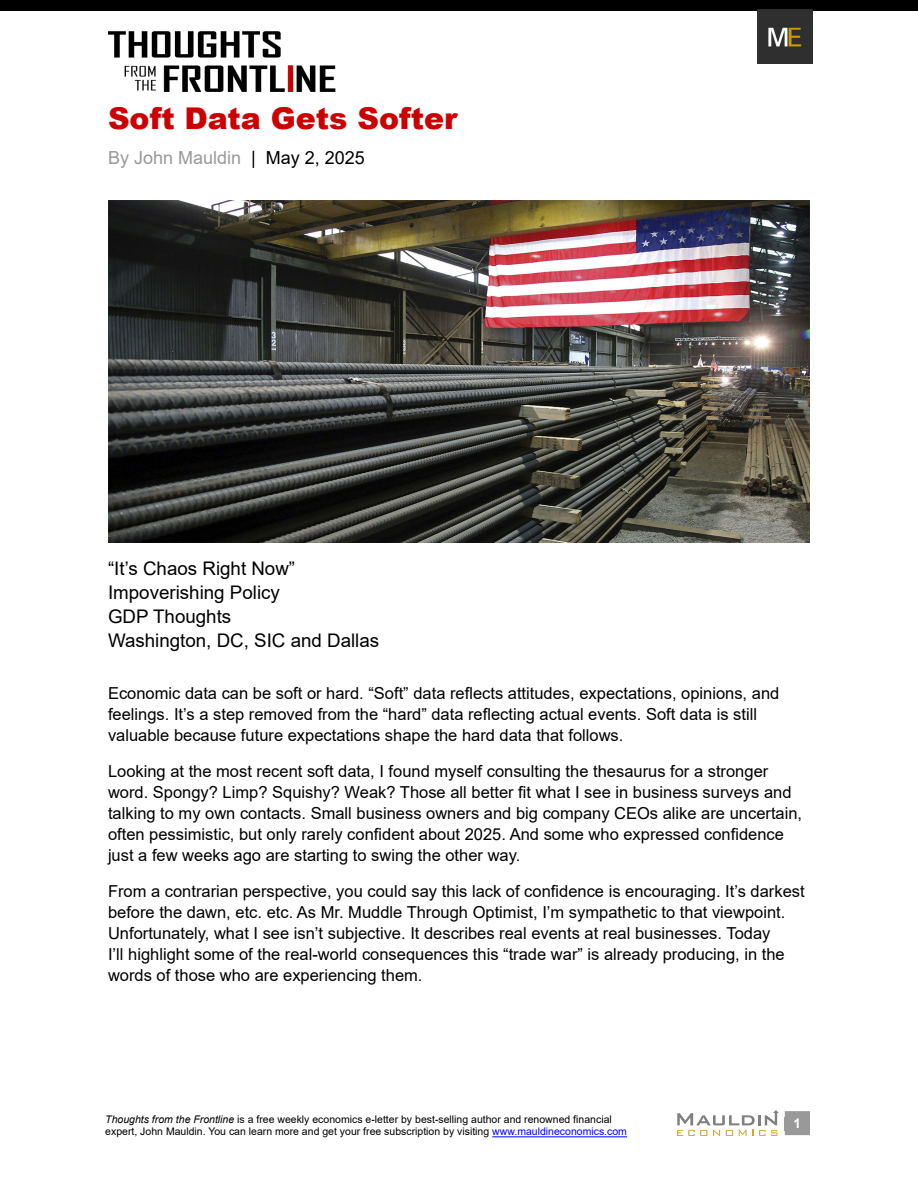
<style>
.page{position:relative;width:918px;height:1188px;background:#fff}
.page>*{position:absolute;margin:0;border:0;box-sizing:border-box;transform-origin:0 0}
.t1{font:900 30px "Arial";color:#cc0001}
.t2{font:18.75px/24px "Arial";color:#000}
.t3{font:18px "Arial";color:#999}
.t4{font:16.5px/21px "Arial";color:#000}
.t5{font:700 13.5px "Arial";color:#fff}
.t6{font:10.5px/12.6px "Arial";color:#000}
.s1{color:#000}
.s2{font-style:italic}
.s3{color:#00f}
</style>
<div class="page">
<div style="left:785px;top:1111px;width:25px;height:24px;background:#999"></div>
<hr style="left:492px;top:1136px;width:135px;height:1px;background:#00f">
<img style="left:108px;top:31px;width:228px;height:61px">
<div style="left:0;top:0;width:918px;height:11px;background:#000"></div>
<img style="left:758px;top:9px;width:55px;height:55px">
<svg style="left:677px;top:1110px;width:102px;height:26px"></svg>
<img style="left:108px;top:200px;width:702px;height:342px">
<h1 class="t1" style="left:108px;top:97px;width:351px">Soft Data Gets Softer</h1>
<p class="t3" style="left:108px;top:146px;width:258px">By John Mauldin <span class="s1">| May 2, 2025</span></p>
<p class="t2" style="left:108px;top:556px;width:273px">“It’s Chaos Right Now”<br>Impoverishing Policy<br>GDP Thoughts<br>Washington, DC, SIC and Dallas</p>
<p class="t4" style="left:108px;top:683px;width:673px">Economic data can be soft or hard. “Soft” data reflects attitudes, expectations, opinions, and feelings. It’s a step removed from the “hard” data reflecting actual events. Soft data is still valuable because future expectations shape the hard data that follows.</p>
<p class="t4" style="left:108px;top:761px;width:696px">Looking at the most recent soft data, I found myself consulting the thesaurus for a stronger word. Spongy? Limp? Squishy? Weak? Those all better fit what I see in business surveys and talking to my own contacts. Small business owners and big company CEOs alike are uncertain, often pessimistic, but only rarely confident about 2025. And some who expressed confidence just a few weeks ago are starting to swing the other way.</p>
<p class="t4" style="left:108px;top:881px;width:698px">From a contrarian perspective, you could say this lack of confidence is encouraging. It’s darkest before the dawn, etc. etc. As Mr. Muddle Through Optimist, I’m sympathetic to that viewpoint.<br>Unfortunately, what I see isn’t subjective. It describes real events at real businesses. Today<br>I’ll highlight some of the real-world consequences this “trade war” is already producing, in the words of those who are experiencing them.</p>
<p class="t6" style="left:105px;top:1113px;width:523px"><span class="s2">Thoughts from the Frontline</span> is a free weekly economics e-letter by best-selling author and renowned financial expert, John Mauldin. You can learn more and get your free subscription by visiting <span class="s3">www.mauldineconomics.com</span></p>
<p class="t5" style="left:794px;top:1113px;width:9px">1</p>
</div>
